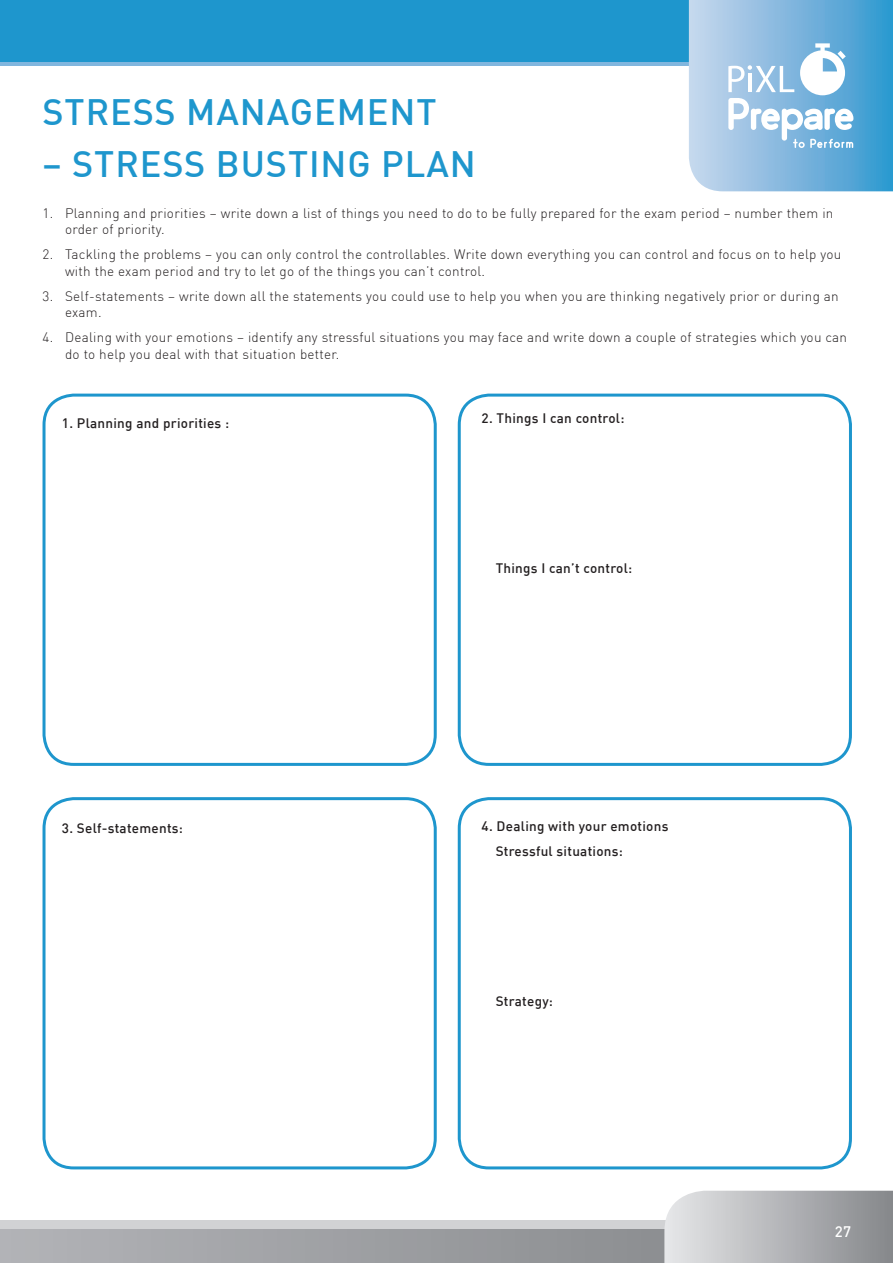
<style>
.page{position:relative;width:893px;height:1263px;background:#fff}
.page>*{position:absolute;margin:0;border:0;box-sizing:border-box;transform-origin:0 0}
.t1{font:500 36px "DIN";letter-spacing:.025em;color:#1e96cd}
.t2{font:500 15px "DIN";color:#fff}
.t3{font:300 13.5px/16.5px "DIN";letter-spacing:.02em;color:#231f20}
.text{font:500 13.5px "DIN";letter-spacing:.02em;color:#231f20}
</style>
<div class="page">
<div style="left:0;top:1220px;width:893px;height:43px;background:#d1d2d4"></div>
<div style="left:0;top:4px;width:893px;height:62px;background:#81b6de"></div>
<div style="left:0;top:0;width:893px;height:62px;background:#1e96cd"></div>
<svg style="left:0;top:1229px;width:664px;height:34px;background:#9fa0a4"></svg>
<svg style="left:664px;top:1191px;width:229px;height:72px"></svg>
<div style="left:43px;top:394px;width:394px;height:372px;border:3px solid #1e96cd;border-radius:30px"></div>
<div style="left:43px;top:797px;width:394px;height:372px;border:3px solid #1e96cd;border-radius:30px"></div>
<div style="left:458px;top:394px;width:394px;height:372px;border:3px solid #1e96cd;border-radius:30px"></div>
<div style="left:458px;top:797px;width:394px;height:372px;border:3px solid #1e96cd;border-radius:30px"></div>
<svg style="left:689px;top:0;width:204px;height:191px;background:#8dbfe1"></svg>
<p class="t1" style="left:43px;top:89px;width:395px">STRESS MANAGEMENT</p>
<p class="t1" style="left:43px;top:141px;width:435px">– STRESS BUSTING PLAN</p>
<p class="t3" style="left:65px;top:204px;width:770px;text-indent:-23px">1. Planning and priorities – write down a list of things you need to do to be fully prepared for the exam period – number them in order of priority.</p>
<p class="t3" style="left:65px;top:246px;width:778px;text-indent:-23px">2. Tackling the problems – you can only control the controllables. Write down everything you can control and focus on to help you with the exam period and try to let go of the things you can’t control.</p>
<p class="t3" style="left:65px;top:287px;width:775px;text-indent:-23px">3. Self-statements – write down all the statements you could use to help you when you are thinking negatively prior or during an exam.</p>
<p class="t3" style="left:65px;top:329px;width:784px;text-indent:-23px">4. Dealing with your emotions – identify any stressful situations you may face and write down a couple of strategies which you can do to help you deal with that situation better.</p>
<p class="text" style="left:62px;top:414px;width:169px">1. Planning and priorities :</p>
<p class="text" style="left:62px;top:819px;width:123px">3. Self-statements:</p>
<p class="text" style="left:482px;top:409px;width:144px">2. Things I can control:</p>
<p class="text" style="left:496px;top:559px;width:138px">Things I can’t control:</p>
<p class="text" style="left:482px;top:818px;width:188px">4. Dealing with your emotions</p>
<p class="text" style="left:496px;top:843px;width:129px">Stressful situations:</p>
<p class="text" style="left:496px;top:993px;width:59px">Strategy:</p>
<p class="t2" style="left:835px;top:1222px;width:18px">27</p>
</div>
